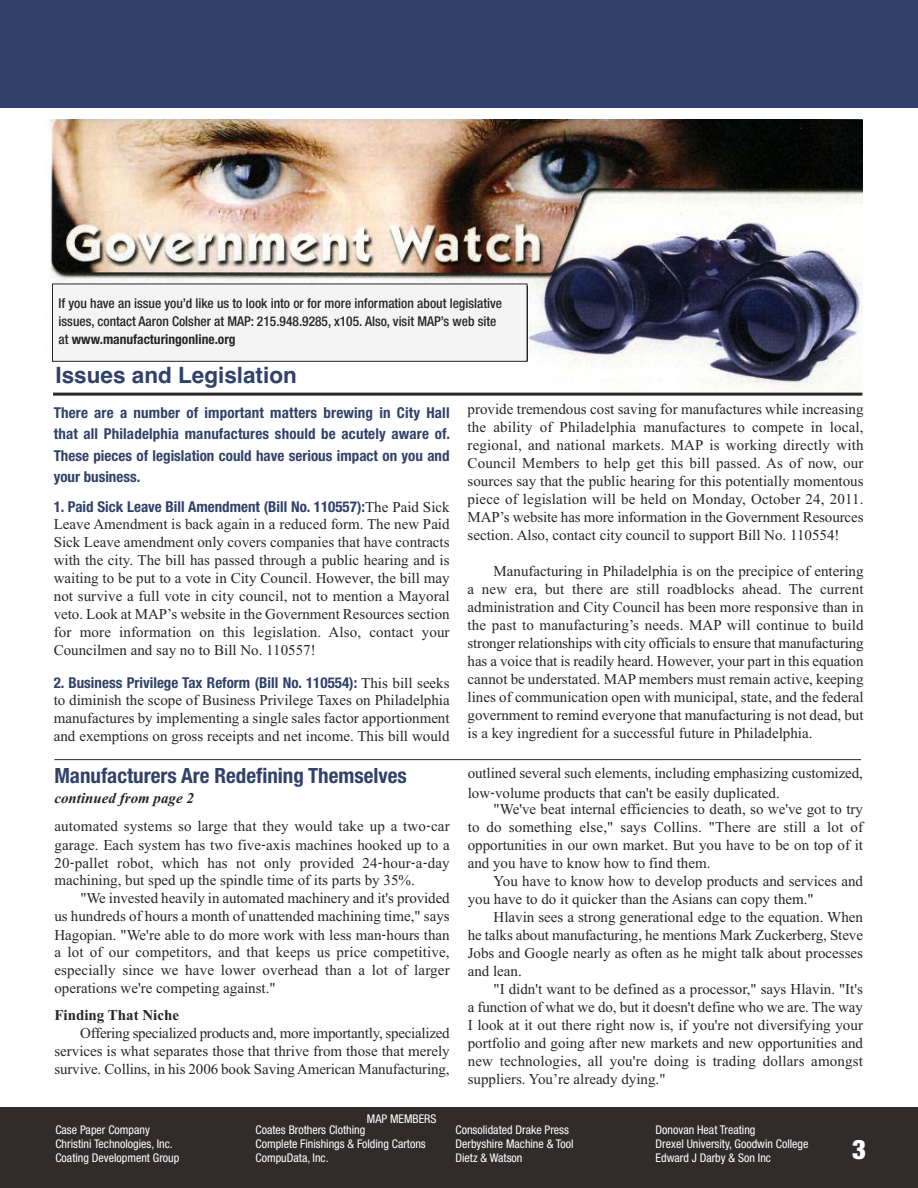
<style>
.page{position:relative;width:918px;height:1188px;background:#fff}
.page>*{position:absolute;margin:0;border:0;box-sizing:border-box;transform-origin:0 0}
.t1{font:900 condensed 27px "Helvetica Neue";color:#fff}
.t2{font:700 22.5px "Helvetica";color:#31416a}
.t3{font:700 condensed 21px "Helvetica Neue";color:#31416a}
.t4{font:15px/18px "Times New Roman";color:#272627;text-align:justify}
.t5{font:700 condensed 15px/21.3px "Helvetica Neue";color:#31416a;text-align:justify}
.t6{font:700 15px "Times New Roman";color:#272627}
.t7{font:500 condensed 13.5px/18px "Helvetica Neue";color:#272627}
.t8{font:condensed 13.5px/15px "Helvetica Neue";color:#272627}
.t9{font:condensed 12px/13.6px "Helvetica Neue";color:#fff}
.t10{font:condensed 12px "Helvetica Neue";color:#272627}
.s1{font-weight:700}
.s2{font-family:"Times New Roman";font-weight:400;font-stretch:normal;color:#272627}
.s3{font-weight:700;font-style:italic}
.s4{font-family:"Lucida Grande"}
</style>
<div class="page">
<div style="left:0;top:1107px;width:918px;height:81px;background:#312c2b"></div>
<div style="left:0;top:0;width:918px;height:108px;background:#31416a"></div>
<hr style="left:54px;top:759px;width:807px;height:1px;background:#272627">
<img style="left:45px;top:119px;width:818px;height:277px">
<hr style="left:53px;top:393px;width:809px;height:3px;background:#272627">
<div style="left:52px;top:284px;width:475px;height:77px;background:#f4f4f4"></div>
<div style="left:52px;top:284px;width:475px;height:78px;border:1px solid #272627"></div>
<p class="t8" style="left:61px;top:293px;width:428px">If you have an issue you’d like us to look into or for more information about legislative issues, contact Steve Jurash at MAP: 215.948.9285, x101. Also, visit MAP’s web site</p>
<p class="t10" style="left:61px;top:341px;width:241px">click on the <span class="s1">“Government Resources”</span> tab at the top.</p>
<p class="t7" style="left:59px;top:295px;width:445px">If you have an issue you’d like us to look into or for more information about legislative issues, contact Aaron Colsher at MAP: 215.948.9285, x105. Also, visit MAP’s web site at <span class="s1">www.manufacturingonline.org</span></p>
<h2 class="t2" style="left:56px;top:362px;width:243px">Issues and Legislation</h2>
<p class="t5" style="left:54px;top:402px;width:398px">There are a number of important matters brewing in City Hall that all Philadelphia manufactures should be acutely aware of.<br>These pieces of legislation could have serious impact on you and your business.</p>
<p class="t5" style="left:54px;top:496px;width:397px">1. Paid Sick Leave Bill Amendment (Bill No. 110557):<span class="s2">The Paid Sick</span></p>
<p class="t4" style="left:54px;top:515px;width:397px">Leave Amendment is back again in a reduced form. The new Paid Sick Leave amendment only covers companies that have contracts with the city. The bill has passed through a public hearing and is waiting to be put to a vote in City Council. However, the bill may not survive a full vote in city council, not to mention a Mayoral veto. Look at MAP’s website in the Government Resources section for more information on this legislation. Also, contact your Councilmen and say no to Bill No. 110557!</p>
<p class="t5" style="left:54px;top:672px;width:397px">2. Business Privilege Tax Reform (Bill No. 110554): <span class="s2">This bill seeks</span></p>
<p class="t4" style="left:54px;top:691px;width:397px">to diminish the scope of Business Privilege Taxes on Philadelphia manufactures by implementing a single sales factor apportionment and exemptions on gross receipts and net income. This bill would</p>
<h3 class="t3" style="left:54px;top:763px;width:354px">Manufacturers Are Redefining Themselves</h3>
<p class="t4" style="left:54px;top:784px;width:397px;line-height:28.3px"><span class="s3">continued from page 2<br></span>automated systems so large that they would take up a two<span class="s4">‐</span>car</p>
<p class="t4" style="left:54px;top:836px;width:397px;line-height:17.5px">garage. Each system has two five<span class="s4">‐</span>axis machines hooked up to a 20<span class="s4">‐</span>pallet robot, which has not only provided 24<span class="s4">‐</span>hour<span class="s4">‐</span>a<span class="s4">‐</span>day machining, but sped up the spindle time of its parts by 35%.</p>
<p class="t4" style="left:54px;top:888px;width:397px;line-height:18.6px;text-indent:26px">"We invested heavily in automated machinery and it's provided us hundreds of hours a month of unattended machining time," says Hagopian. "We're able to do more work with less man<span class="s4">‐</span>hours than</p>
<p class="t4" style="left:54px;top:943px;width:397px">a lot of our competitors, and that keeps us price competitive, especially since we have lower overhead than a lot of larger operations we're competing against."</p>
<p class="t6" style="left:54px;top:1006px;width:126px">Finding That Niche</p>
<p class="t4" style="left:54px;top:1024px;width:397px;text-indent:26px">Offering specialized products and, more importantly, specialized services is what separates those that thrive from those that merely survive. Collins, in his 2006 book Saving American Manufacturing,</p>
<p class="t9" style="left:367px;top:1113px;width:71px">MAP MEMBERS</p>
<p class="t4" style="left:468px;top:400px;width:397px">provide tremendous cost saving for manufactures while increasing the ability of Philadelphia manufactures to compete in local, regional, and national markets. MAP is working directly with Council Members to help get this bill passed. As of now, our sources say that the public hearing for this potentially momentous piece of legislation will be held on Monday, October 24, 2011.<br>MAP’s website has more information in the Government Resources section. Also, contact city council to support Bill No. 110554!</p>
<p class="t4" style="left:468px;top:562px;width:397px;text-indent:26px">Manufacturing in Philadelphia is on the precipice of entering a new era, but there are still roadblocks ahead. The current administration and City Council has been more responsive than in the past to manufacturing’s needs. MAP will continue to build stronger relationships with city officials to ensure that manufacturing has a voice that is readily heard. However, your part in this equation cannot be understated. MAP members must remain active, keeping lines of communication open with municipal, state, and the federal government to remind everyone that manufacturing is not dead, but is a key ingredient for a successful future in Philadelphia.</p>
<p class="t4" style="left:468px;top:763px;width:397px;line-height:19.4px">outlined several such elements, including emphasizing customized, low<span class="s4">‐</span>volume products that can't be easily duplicated.</p>
<p class="t4" style="left:468px;top:800px;width:397px;text-indent:26px">"We've beat internal efficiencies to death, so we've got to try to do something else," says Collins. "There are still a lot of opportunities in our own market. But you have to be on top of it and you have to know how to find them.</p>
<p class="t4" style="left:468px;top:872px;width:397px;text-indent:26px">You have to know how to develop products and services and you have to do it quicker than the Asians can copy them."</p>
<p class="t4" style="left:468px;top:908px;width:397px;text-indent:26px">Hlavin sees a strong generational edge to the equation. When he talks about manufacturing, he mentions Mark Zuckerberg, Steve Jobs and Google nearly as often as he might talk about processes and lean.</p>
<p class="t4" style="left:468px;top:980px;width:397px;text-indent:26px">"I didn't want to be defined as a processor," says Hlavin. "It's a function of what we do, but it doesn't define who we are. The way I look at it out there right now is, if you're not diversifying your portfolio and going after new markets and new opportunities and new technologies, all you're doing is trading dollars amongst suppliers. You’re already dying."</p>
<p class="t9" style="left:55px;top:1124px;width:125px">Case Paper Company<br>Christini Technologies, Inc.<br>Coating Development Group</p>
<p class="t9" style="left:255px;top:1124px;width:172px">Coates Brothers Clothing<br>Complete Finishings &amp; Folding Cartons<br>CompuData, Inc.</p>
<p class="t9" style="left:456px;top:1124px;width:120px">Consolidated Drake Press<br>Derbyshire Machine &amp; Tool<br>Dietz &amp; Watson</p>
<p class="t9" style="left:656px;top:1124px;width:154px">Donovan Heat Treating<br>Drexel University, Goodwin College<br>Edward J Darby &amp; Son Inc</p>
<h1 class="t1" style="left:852px;top:1133px;width:16px">3</h1>
</div>
